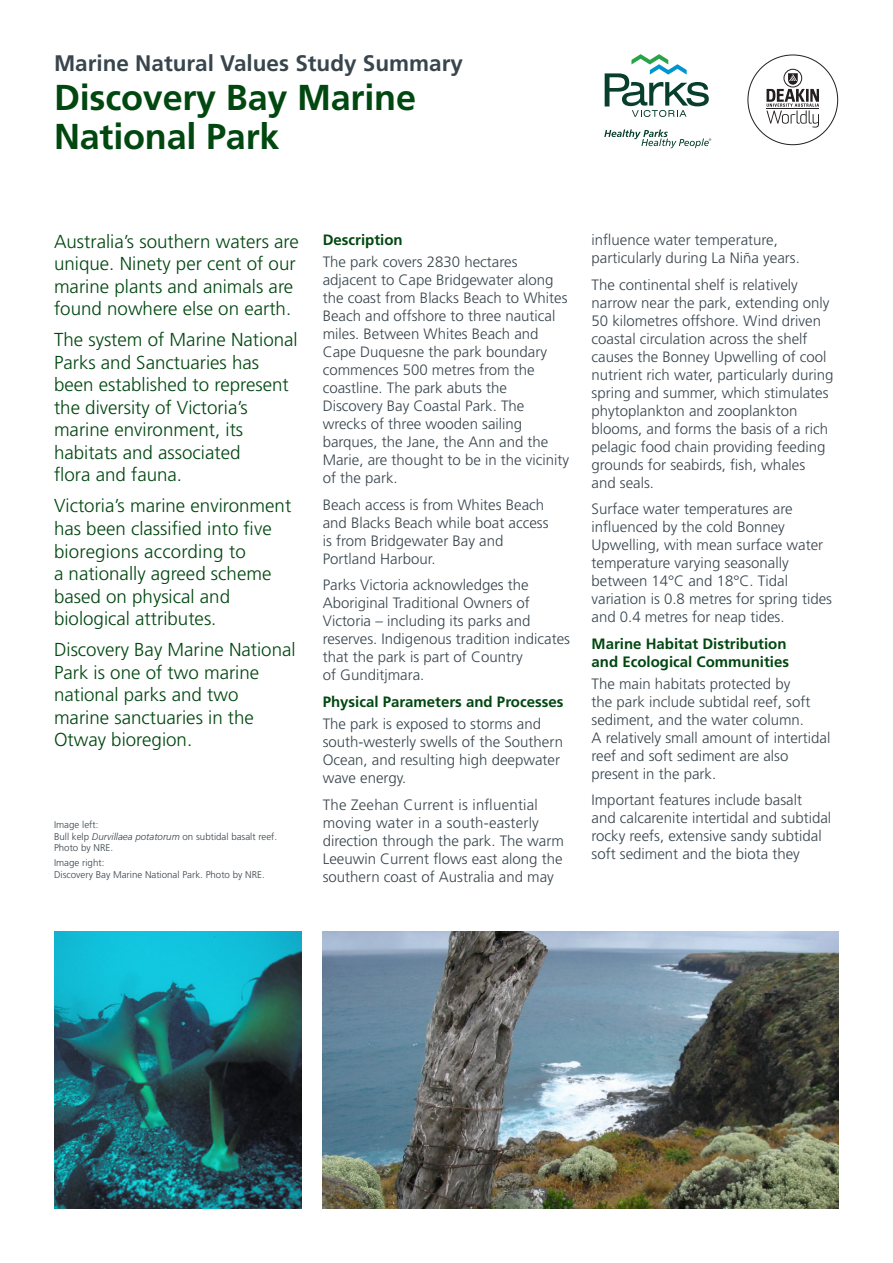
<style>
.page{position:relative;width:893px;height:1263px;background:#fff}
.page>*{position:absolute;margin:0;border:0;box-sizing:border-box;transform-origin:0 0}
.t1{font:700 36px/39px "Frutiger LT";letter-spacing:-.005em;color:#004710}
.HEADING{font:700 22.5px "Frutiger LT";color:#38454d}
.PULL_OUT{font:300 18.75px/22.5px "Frutiger LT";color:#004710}
.TEXT{font:300 15px/18px "Frutiger LT";color:#38454d}
.SUBHEADING{font:700 15px/18px "Frutiger LT";color:#004710}
.t2{font:300 9.75px/11.2px "Frutiger LT";color:#38454d}
.s1{font-style:italic}
</style>
<div class="page">
<img style="left:54px;top:931px;width:247px;height:278px">
<img style="left:323px;top:931px;width:516px;height:278px">
<svg style="left:605px;top:54px;width:104px;height:63px"></svg>
<svg style="left:604px;top:129px;width:107px;height:19px"></svg>
<div style="left:784px;top:69px;width:18px;height:18px;border:1px solid #231f20;border-radius:50%"></div>
<svg style="left:766px;top:73px;width:53px;height:55px"></svg>
<hr style="left:766px;top:108px;width:53px;height:1px;background:#231f20">
<p class="HEADING" style="left:54px;top:50px;width:410px">Marine Natural Values Study Summary</p>
<p class="t1" style="left:54px;top:78px;width:363px">Discovery Bay Marine<br>National Park</p>
<p class="PULL_OUT" style="left:54px;top:230px;width:246px">Australia’s southern waters are unique. Ninety per cent of our marine plants and animals are found nowhere else on earth.</p>
<p class="PULL_OUT" style="left:54px;top:329px;width:245px">The system of Marine National<br>Parks and Sanctuaries has been established to represent the diversity of Victoria’s marine environment, its habitats and associated<br>flora and fauna.</p>
<p class="PULL_OUT" style="left:54px;top:495px;width:239px">Victoria’s marine environment has been classified into five bioregions according to<br>a nationally agreed scheme based on physical and biological attributes.</p>
<p class="PULL_OUT" style="left:54px;top:638px;width:243px">Discovery Bay Marine National<br>Park is one of two marine national parks and two marine sanctuaries in the<br>Otway bioregion.</p>
<p class="t2" style="left:54px;top:820px;width:46px">Image left:</p>
<p class="t2" style="left:54px;top:831px;width:225px">Bull kelp <span class="s1">Durvillaea potatorum</span> on subtidal basalt reef.<br>Photo by NRE.</p>
<p class="t2" style="left:54px;top:858px;width:52px">Image right:</p>
<p class="t2" style="left:54px;top:869px;width:212px">Discovery Bay Marine National Park. Photo by NRE.</p>
<p class="SUBHEADING" style="left:323px;top:231px;width:81px">Description</p>
<p class="TEXT" style="left:323px;top:253px;width:248px">The park covers 2830 hectares adjacent to Cape Bridgewater along the coast from Blacks Beach to Whites<br>Beach and offshore to three nautical miles. Between Whites Beach and<br>Cape Duquesne the park boundary commences 500 metres from the coastline. The park abuts the<br>Discovery Bay Coastal Park. The wrecks of three wooden sailing barques, the Jane, the Ann and the<br>Marie, are thought to be in the vicinity of the park.</p>
<p class="TEXT" style="left:323px;top:496px;width:227px">Beach access is from Whites Beach and Blacks Beach while boat access is from Bridgewater Bay and<br>Portland Harbour.</p>
<p class="TEXT" style="left:323px;top:576px;width:249px">Parks Victoria acknowledges the<br>Aboriginal Traditional Owners of<br>Victoria – including its parks and reserves. Indigenous tradition indicates that the park is part of Country<br>of Gunditjmara.</p>
<p class="SUBHEADING" style="left:323px;top:693px;width:242px">Physical Parameters and Processes</p>
<p class="TEXT" style="left:323px;top:715px;width:242px">The park is exposed to storms and south-westerly swells of the Southern<br>Ocean, and resulting high deepwater wave energy.</p>
<p class="TEXT" style="left:323px;top:796px;width:243px">The Zeehan Current is influential moving water in a south-easterly direction through the park. The warm Leeuwin Current flows east along the southern coast of Australia and may</p>
<p class="TEXT" style="left:591px;top:231px;width:210px">influence water temperature, particularly during La Niña years.</p>
<p class="TEXT" style="left:591px;top:276px;width:243px">The continental shelf is relatively narrow near the park, extending only 50 kilometres offshore. Wind driven coastal circulation across the shelf causes the Bonney Upwelling of cool nutrient rich water, particularly during spring and summer, which stimulates phytoplankton and zooplankton blooms, and forms the basis of a rich pelagic food chain providing feeding grounds for seabirds, fish, whales<br>and seals.</p>
<p class="TEXT" style="left:591px;top:500px;width:242px">Surface water temperatures are influenced by the cold Bonney<br>Upwelling, with mean surface water temperature varying seasonally between 14°C and 18°C. Tidal variation is 0.8 metres for spring tides and 0.4 metres for neap tides.</p>
<p class="SUBHEADING" style="left:591px;top:634px;width:199px">Marine Habitat Distribution and Ecological Communities</p>
<p class="TEXT" style="left:591px;top:675px;width:240px">The main habitats protected by<br>the park include subtidal reef, soft sediment, and the water column.<br>A relatively small amount of intertidal reef and soft sediment are also present in the park.</p>
<p class="TEXT" style="left:591px;top:791px;width:241px">Important features include basalt<br>and calcarenite intertidal and subtidal rocky reefs, extensive sandy subtidal soft sediment and the biota they</p>
</div>
